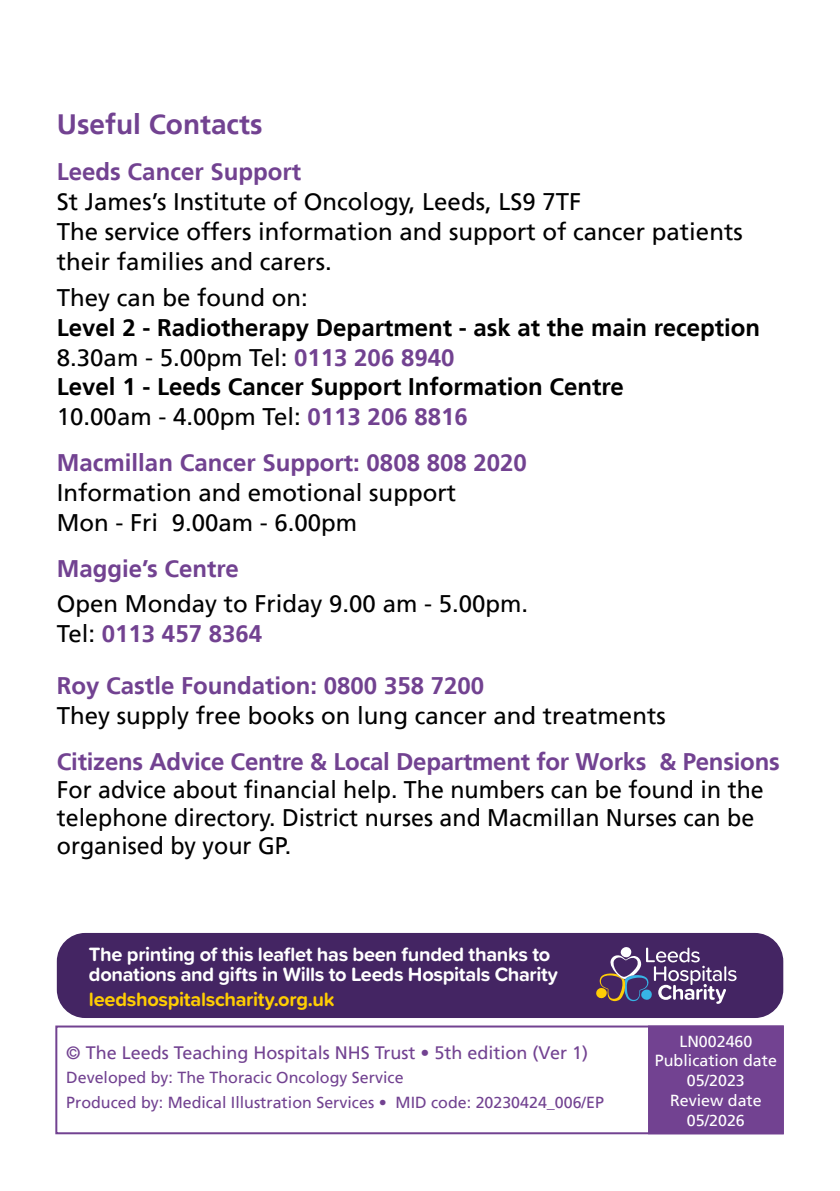
<style>
.page{position:relative;width:840px;height:1191px;background:#fff}
.page>*{position:absolute;margin:0;border:0;box-sizing:border-box;transform-origin:0 0}
.t1{font:700 28px "Frutiger LT";color:#724291}
.t2{font:24px/30px "Frutiger LT";color:#000}
.t3{font:700 24px "Frutiger LT";color:#724291}
.t4{font:700 24px/29.6px "Frutiger LT";color:#000}
.t5{font:700 20px/20px "Proxima Soft";letter-spacing:-.015em;color:#fff}
.t6{font:700 20px "Proxima Soft";letter-spacing:-.015em;color:#ffcd02}
.t7{font:18px "Frutiger LT";color:#724291}
.t8{font:16px/24.8px "Frutiger LT";color:#724291}
.t9{font:16px/19.6px "Frutiger LT";color:#fff;text-align:center}
.s1{font-weight:400}
.s2{color:#724291}
.s3{font-weight:700;color:#724291}
</style>
<div class="page">
<div style="left:55px;top:1025px;width:728px;height:109px;border:2px solid #724291"></div>
<div style="left:647px;top:1025px;width:136px;height:109px;background:#724291;border:2px solid #724291"></div>
<div style="left:57px;top:933px;width:725px;height:85px;background:#442563;border-radius:28px"></div>
<svg style="left:595px;top:987px;width:12px;height:11px"></svg>
<svg style="left:599px;top:947px;width:137px;height:57px"></svg>
<p class="t1" style="left:57px;top:108px;width:207px">Useful Contacts</p>
<p class="t3" style="left:57px;top:158px;width:246px">Leeds Cancer Support</p>
<p class="t2" style="left:57px;top:187px;width:687px">St James’s Institute of Oncology, Leeds, LS9 7TF<br>The service offers information and support of cancer patients their families and carers.</p>
<p class="t2" style="left:57px;top:283px;width:252px">They can be found on:</p>
<p class="t4" style="left:57px;top:313px;width:704px">Level 2 - Radiotherapy Department - ask at the main reception <span class="s1">8.30am - 5.00pm Tel:</span> <span class="s2">0113 206 8940<br></span>Level 1 - Leeds Cancer Support Information Centre<br><span class="s1">10.00am - 4.00pm Tel:</span> <span class="s2">0113 206 8816</span></p>
<p class="t3" style="left:57px;top:448px;width:471px">Macmillan Cancer Support: 0808 808 2020</p>
<p class="t2" style="left:57px;top:477px;width:400px">Information and emotional support<br>Mon - Fri 9.00am - 6.00pm</p>
<p class="t3" style="left:57px;top:554px;width:183px">Maggie’s Centre</p>
<p class="t2" style="left:57px;top:589px;width:472px">Open Monday to Friday 9.00 am - 5.00pm.<br>Tel: <span class="s3">0113 457 8364</span></p>
<p class="t3" style="left:57px;top:671px;width:428px">Roy Castle Foundation: 0800 358 7200</p>
<p class="t2" style="left:57px;top:700px;width:610px">They supply free books on lung cancer and treatments</p>
<p class="t3" style="left:57px;top:747px;width:724px">Citizens Advice Centre &amp; Local Department for Works &amp; Pensions</p>
<p class="t2" style="left:57px;top:775px;width:708px;line-height:28px">For advice about financial help. The numbers can be found in the telephone directory. District nurses and Macmillan Nurses can be organised by your GP.</p>
<p class="t5" style="left:89px;top:943px;width:470px">The printing of this leaflet has been funded thanks to donations and gifts in Wills to Leeds Hospitals Charity</p>
<p class="t6" style="left:89px;top:984px;width:247px">leedshospitalscharity.org.uk</p>
<p class="t7" style="left:66px;top:1041px;width:523px">© The Leeds Teaching Hospitals NHS Trust • 5th edition (Ver 1)</p>
<p class="t8" style="left:66px;top:1065px;width:539px">Developed by: The Thoracic Oncology Service<br>Produced by: Medical Illustration Services • MID code: 20230424_006/EP</p>
<p class="t9" style="left:654px;top:1032px;width:123px">LN002460<br>Publication date<br>05/2023<br>Review date<br>05/2026</p>
</div>
